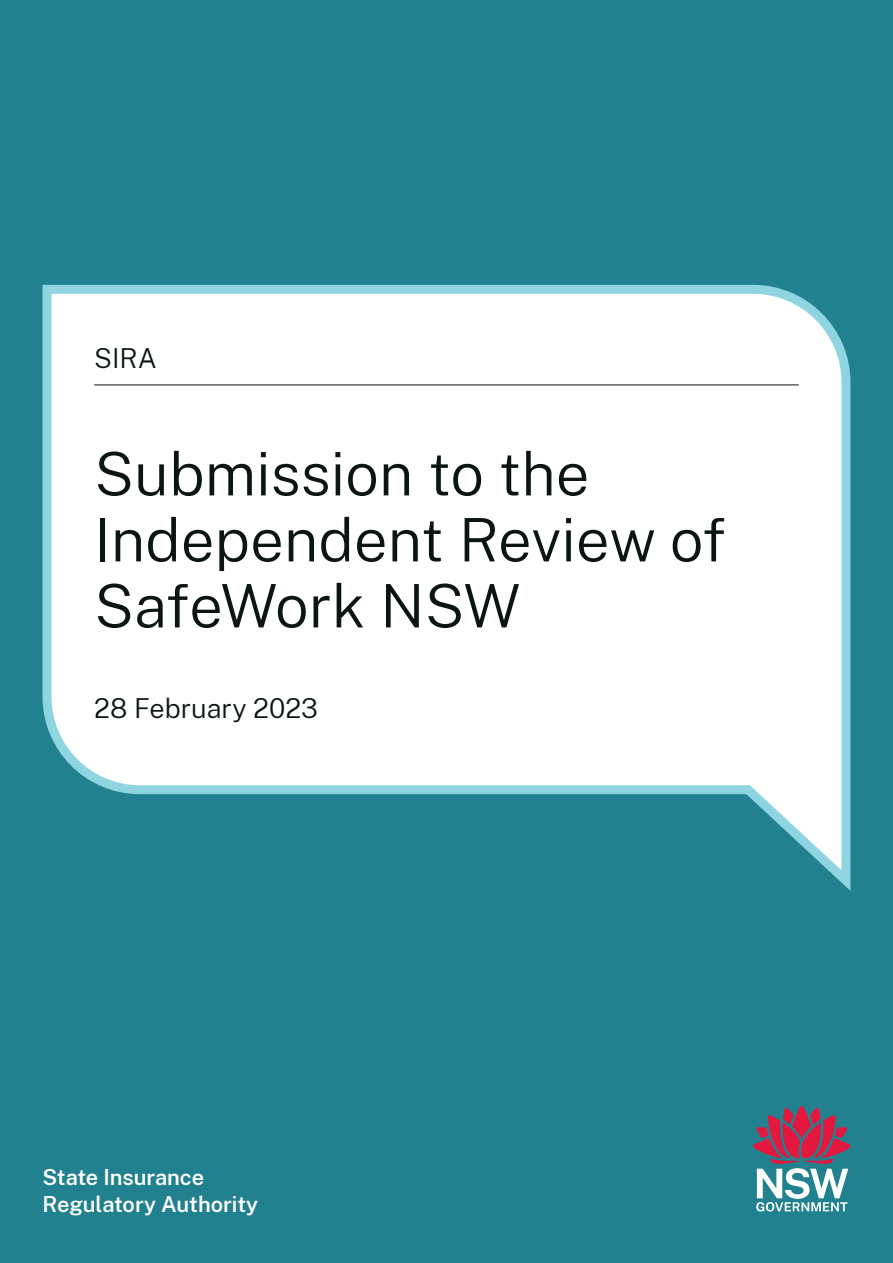
<style>
.page{position:relative;width:893px;height:1263px;background:#22818f}
.page>*{position:absolute;margin:0;border:0;box-sizing:border-box;transform-origin:0 0}
.Document_Title{font:300 60px/66px "Public Sans";color:#0b1614}
.Sub-title{font:300 27px "Public Sans";color:#0b1614}
.Descriptor__White{font:600 21.75px/27px "Public Sans";color:#fff}
</style>
<div class="page">
<svg style="left:42px;top:284px;width:809px;height:607px"></svg>
<hr style="left:94px;top:384px;width:705px;height:1px;background:#0b1614">
<svg style="left:753px;top:1106px;width:97px;height:105px"></svg>
<p class="Sub-title" style="left:94px;top:339px;width:64px">SIRA</p>
<p class="Document_Title" style="left:94px;top:438px;width:633px">Submission to the<br>Independent Review of<br>SafeWork NSW</p>
<p class="Sub-title" style="left:94px;top:689px;width:225px">28 February 2023</p>
<p class="Descriptor__White" style="left:43px;top:1162px;width:217px">State Insurance<br>Regulatory Authority</p>
</div>
